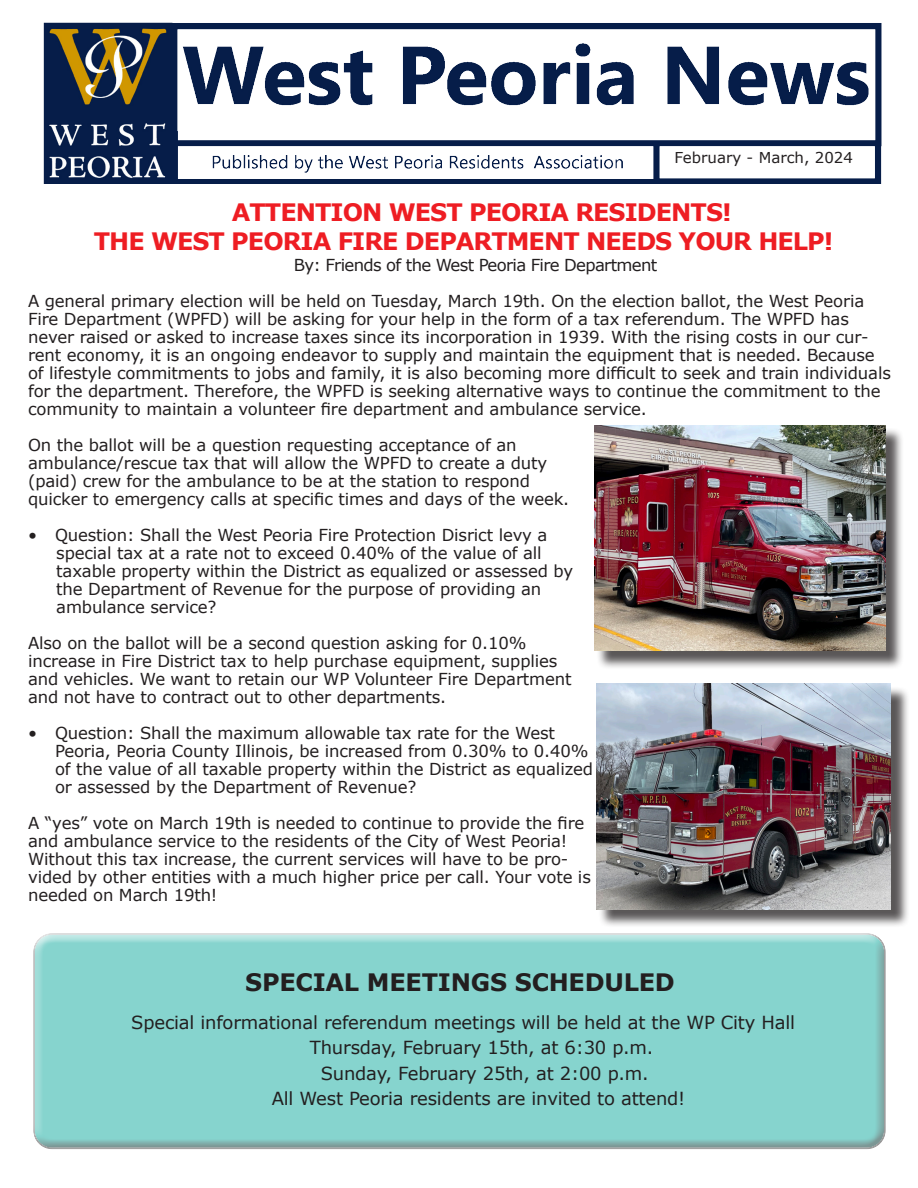
<style>
.page{position:relative;width:918px;height:1188px;background:#fff}
.page>*{position:absolute;margin:0;border:0;box-sizing:border-box;transform-origin:0 0}
.t1{font:700 24px "Verdana";letter-spacing:-.04em;color:#ee1d23}
.t2{font:700 24px "Verdana";letter-spacing:-.01em;color:#231f20}
.t3{font:18px "Verdana";letter-spacing:-.01em;color:#231f20}
.t4{font:16.5px/18px "Verdana";letter-spacing:-.01em;color:#231f20}
.t5{font:16.5px "Verdana";letter-spacing:-.04em;color:#231f20}
.t6{font:15px "Verdana";color:#231f20}
</style>
<div class="page">
<div style="left:32px;top:932px;width:854px;height:205px;background:#fff;opacity:.75"></div>
<div style="left:32px;top:937px;width:854px;height:213px;background:#231f20;opacity:.75"></div>
<img style="left:43px;top:22px;width:839px;height:162px">
<div style="left:524px;top:150px;width:8px;height:11px;background:#fff"></div>
<div style="left:596px;top:428px;width:309px;height:242px;background:#231f20;opacity:.75"></div>
<img style="left:594px;top:425px;width:292px;height:226px">
<div style="left:598px;top:686px;width:312px;height:242px;background:#231f20;opacity:.75"></div>
<img style="left:596px;top:684px;width:295px;height:226px">
<p class="t6" style="left:675px;top:148px;width:180px">February - March, 2024</p>
<p class="t1" style="left:232px;top:197px;width:501px">ATTENTION WEST PEORIA RESIDENTS!</p>
<p class="t1" style="left:94px;top:226px;width:741px">THE WEST PEORIA FIRE DEPARTMENT NEEDS YOUR HELP!</p>
<p class="t5" style="left:294px;top:255px;width:365px">By: Friends of the West Peoria Fire Department</p>
<p class="t4" style="left:28px;top:292px;width:864px">A general primary election will be held on Tuesday, March 19th. On the election ballot, the West Peoria Fire Department (WPFD) will be asking for your help in the form of a tax referendum. The WPFD has never raised or asked to increase taxes since its incorporation in 1939. With the rising costs in our cur&shy;rent economy, it is an ongoing endeavor to supply and maintain the equipment that is needed. Because of lifestyle commitments to jobs and family, it is also becoming more difficult to seek and train individuals for the department. Therefore, the WPFD is seeking alternative ways to continue the commitment to the community to maintain a volunteer fire department and ambulance service.</p>
<p class="t4" style="left:28px;top:436px;width:490px">On the ballot will be a question requesting acceptance of an</p>
<p class="t4" style="left:28px;top:454px;width:521px">ambulance/rescue tax that will allow the WPFD to create a duty (paid) crew for the ambulance to be at the station to respond</p>
<p class="t4" style="left:28px;top:490px;width:543px">quicker to emergency calls at specific times and days of the week.</p>
<p class="t4" style="left:28px;top:526px;width:521px">• Question: Shall the West Peoria Fire Protection Disrict levy a</p>
<p class="t4" style="left:56px;top:544px;width:519px">special tax at a rate not to exceed 0.40% of the value of all taxable property within the District as equalized or assessed by the Department of Revenue for the purpose of providing an</p>
<p class="t4" style="left:56px;top:598px;width:162px">ambulance service?</p>
<p class="t4" style="left:28px;top:634px;width:500px">Also on the ballot will be a second question asking for 0.10%</p>
<p class="t4" style="left:28px;top:652px;width:531px">increase in Fire District tax to help purchase equipment, supplies</p>
<p class="t4" style="left:28px;top:670px;width:545px">and vehicles. We want to retain our WP Volunteer Fire Department and not have to contract out to other departments.</p>
<p class="t4" style="left:55px;top:724px;width:539px;text-indent:-27px">• Question: Shall the maximum allowable tax rate for the West Peoria, Peoria County Illinois, be increased from 0.30% to 0.40% of the value of all taxable property within the District as equalized or assessed by the Department of Revenue?</p>
<p class="t4" style="left:28px;top:814px;width:564px">A “yes” vote on March 19th is needed to continue to provide the fire and ambulance service to the residents of the City of West Peoria!<br>Without this tax increase, the current services will have to be pro&shy;vided by other entities with a much higher price per call. Your vote is needed on March 19th!</p>
<p class="t2" style="left:245px;top:967px;width:431px">SPECIAL MEETINGS SCHEDULED</p>
<p class="t3" style="left:131px;top:1011px;width:665px">Special informational referendum meetings will be held at the WP City Hall</p>
<p class="t3" style="left:310px;top:1036px;width:345px">Thursday, February 15th, at 6:30 p.m.</p>
<p class="t3" style="left:321px;top:1062px;width:330px">Sunday, February 25th, at 2:00 p.m.</p>
<p class="t3" style="left:272px;top:1087px;width:415px">All West Peoria residents are invited to attend!</p>
</div>
